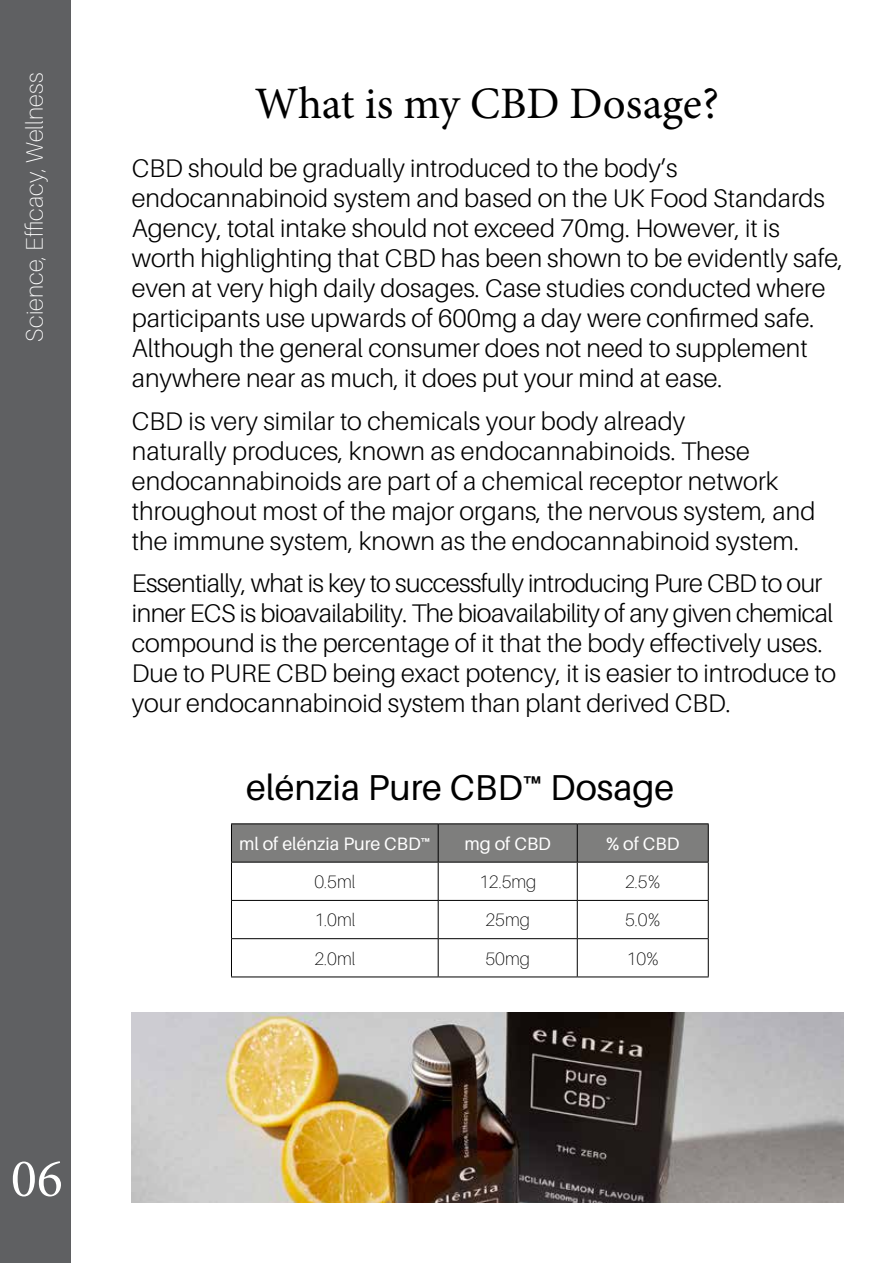
<style>
.page{position:relative;width:893px;height:1263px;background:#fff}
.page>*{position:absolute;margin:0;border:0;box-sizing:border-box;transform-origin:0 0}
.t1{font:54px "Minion Pro";color:#fff}
.t2{font:45px "Minion Pro";letter-spacing:-.005em;color:#000}
.t3{font:36px "Aileron";color:#000}
.t4{font:300 25.5px/30px "Aileron";color:#000}
.t5{font:100 24px "Aileron";letter-spacing:.005em;color:#fff}
.t6{font:100 18px "Aileron";color:#000}
.t7{font:18px "Aileron";color:#fff}
</style>
<div class="page">
<div style="left:232px;top:824px;width:476px;height:38px;background:#7e7e7d"></div>
<hr style="left:231px;top:823px;width:207px;height:1px;background:#000">
<hr style="left:231px;top:824px;width:1px;height:38px;background:#000">
<hr style="left:438px;top:823px;width:139px;height:1px;background:#000">
<hr style="left:438px;top:824px;width:1px;height:38px;background:#000">
<hr style="left:577px;top:823px;width:132px;height:1px;background:#000">
<hr style="left:577px;top:824px;width:1px;height:38px;background:#000">
<hr style="left:708px;top:824px;width:1px;height:38px;background:#000">
<hr style="left:231px;top:862px;width:207px;height:1px;background:#000">
<hr style="left:231px;top:862px;width:1px;height:38px;background:#000">
<hr style="left:438px;top:862px;width:139px;height:1px;background:#000">
<hr style="left:438px;top:862px;width:1px;height:38px;background:#000">
<hr style="left:577px;top:862px;width:132px;height:1px;background:#000">
<hr style="left:577px;top:862px;width:1px;height:38px;background:#000">
<hr style="left:708px;top:862px;width:1px;height:38px;background:#000">
<hr style="left:231px;top:900px;width:207px;height:1px;background:#000">
<hr style="left:231px;top:901px;width:1px;height:37px;background:#000">
<hr style="left:438px;top:900px;width:139px;height:1px;background:#000">
<hr style="left:438px;top:901px;width:1px;height:37px;background:#000">
<hr style="left:577px;top:900px;width:132px;height:1px;background:#000">
<hr style="left:577px;top:901px;width:1px;height:37px;background:#000">
<hr style="left:708px;top:901px;width:1px;height:37px;background:#000">
<hr style="left:231px;top:938px;width:207px;height:1px;background:#000">
<hr style="left:231px;top:939px;width:1px;height:37px;background:#000">
<hr style="left:438px;top:938px;width:139px;height:1px;background:#000">
<hr style="left:438px;top:939px;width:1px;height:37px;background:#000">
<hr style="left:577px;top:938px;width:132px;height:1px;background:#000">
<hr style="left:577px;top:939px;width:1px;height:37px;background:#000">
<hr style="left:708px;top:939px;width:1px;height:37px;background:#000">
<hr style="left:231px;top:976px;width:207px;height:1px;background:#000">
<hr style="left:438px;top:976px;width:139px;height:1px;background:#000">
<hr style="left:577px;top:976px;width:132px;height:1px;background:#000">
<img style="left:132px;top:1012px;width:712px;height:190px">
<div style="left:0;top:0;width:70px;height:1263px;background:#5f6062"></div>
<p class="t5" style="left:21px;top:342px;width:270px;rotate:-90deg">Science, Efficacy, Wellness</p>
<h2 class="t2" style="left:255px;top:73px;width:466px">What is my CBD Dosage?</h2>
<p class="t4" style="left:132px;top:153px;width:713px">CBD should be gradually introduced to the body’s endocannabinoid system and based on the UK Food Standards Agency, total intake should not exceed 70mg. However, it is worth highlighting that CBD has been shown to be evidently safe, even at very high daily dosages. Case studies conducted where participants use upwards of 600mg a day were confirmed safe.<br>Although the general consumer does not need to supplement anywhere near as much, it does put your mind at ease.</p>
<p class="t4" style="left:132px;top:406px;width:685px">CBD is very similar to chemicals your body already<br>naturally produces, known as endocannabinoids. These endocannabinoids are part of a chemical receptor network throughout most of the major organs, the nervous system, and the immune system, known as the endocannabinoid system.</p>
<p class="t4" style="left:132px;top:569px;width:706px">Essentially, what is key to successfully introducing Pure CBD to our inner ECS is bioavailability. The bioavailability of any given chemical compound is the percentage of it that the body effectively uses.<br>Due to PURE CBD being exact potency, it is easier to introduce to your endocannabinoid system than plant derived CBD.</p>
<h3 class="t3" style="left:246px;top:768px;width:430px">elénzia Pure CBD™ Dosage</h3>
<p class="t7" style="left:239px;top:834px;width:193px">ml of elénzia Pure CBD™</p>
<p class="t7" style="left:464px;top:834px;width:88px">mg of CBD</p>
<p class="t7" style="left:606px;top:834px;width:75px">% of CBD</p>
<p class="t6" style="left:314px;top:872px;width:42px">0.5ml</p>
<p class="t6" style="left:479px;top:872px;width:59px">12.5mg</p>
<p class="t6" style="left:625px;top:872px;width:37px">2.5%</p>
<p class="t6" style="left:314px;top:910px;width:42px">1.0ml</p>
<p class="t6" style="left:485px;top:910px;width:46px">25mg</p>
<p class="t6" style="left:625px;top:910px;width:37px">5.0%</p>
<p class="t6" style="left:314px;top:949px;width:42px">2.0ml</p>
<p class="t6" style="left:485px;top:949px;width:46px">50mg</p>
<p class="t6" style="left:627px;top:949px;width:34px">10%</p>
<h1 class="t1" style="left:11px;top:1142px;width:53px">06</h1>
</div>
